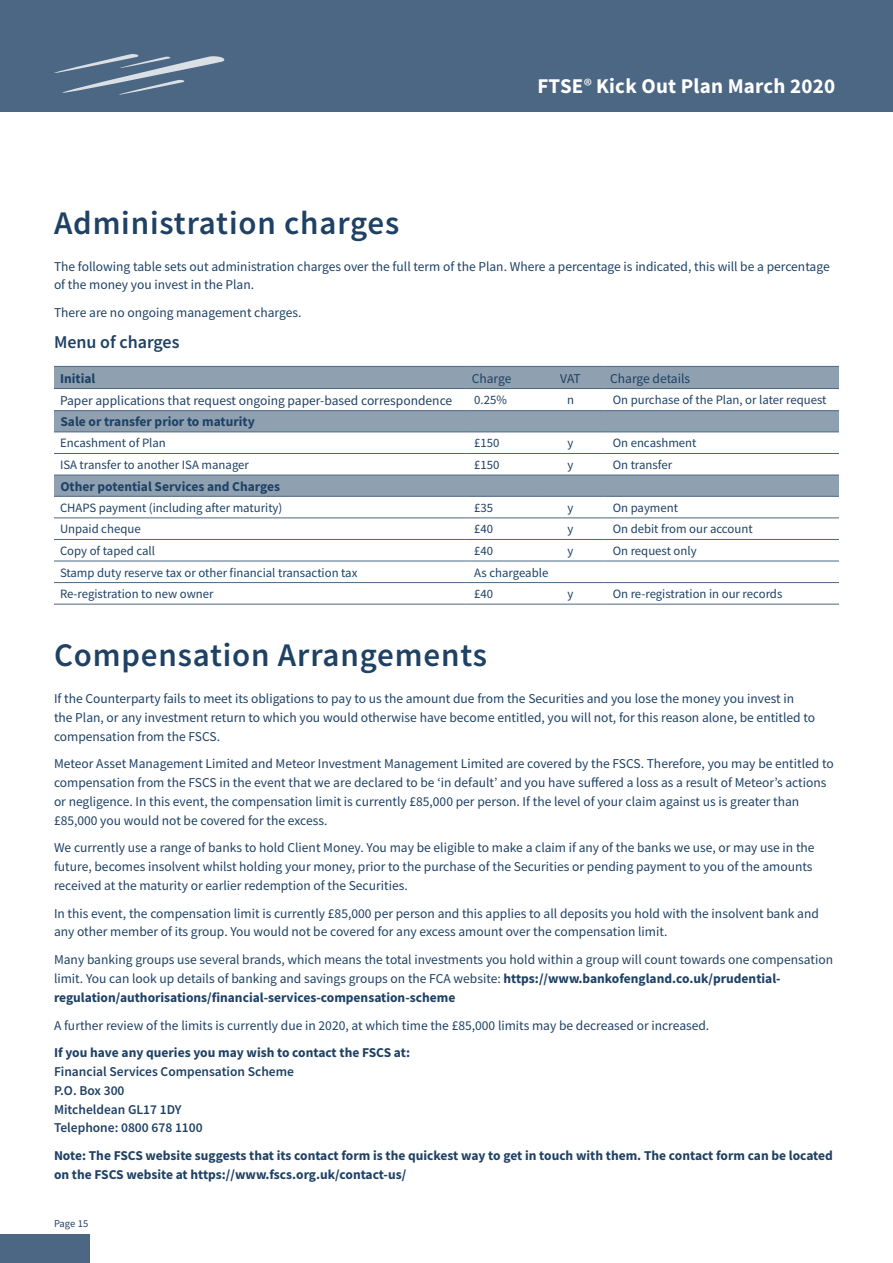
<style>
.page{position:relative;width:893px;height:1263px;background:#fff}
.page>*{position:absolute;margin:0;border:0;box-sizing:border-box;transform-origin:0 0}
.Heading{font:600 33px "Source Sans Pro";letter-spacing:.025em;color:#1e4164}
.t1{font:700 21px "Source Sans Pro";letter-spacing:.01em;color:#fff}
.Sub-heading{font:600 18px "Source Sans Pro";color:#1e4164}
.Body_Text{font:13.5px/18.8px "Source Sans Pro";color:#1e4164}
.Body_Text-2{font:700 13.5px/18.8px "Source Sans Pro";color:#1e4164}
.Body_Text-3{font:600 13.5px/18.8px "Source Sans Pro";color:#1e4164}
.Body_Text-4{font:12.75px "Source Sans Pro";color:#1e4164}
.t2{font:10.5px "Source Sans Pro";letter-spacing:.005em;color:#1e4164}
.s1{font-family:"Myriad Pro";font-weight:400}
.s2{font-weight:700}
</style>
<div class="page">
<div style="left:0;top:0;width:893px;height:112px;background:#4b6783"></div>
<svg style="left:54px;top:54px;width:171px;height:41px"></svg>
<div style="left:0;top:1234px;width:89px;height:29px;background:#4b6783"></div>
<svg style="left:54px;top:367px;width:785px;height:129px"></svg>
<hr style="left:54px;top:366px;width:412px;height:1px;background:#4b6783">
<hr style="left:466px;top:366px;width:71px;height:1px;background:#4b6783">
<hr style="left:537px;top:366px;width:67px;height:1px;background:#4b6783">
<hr style="left:604px;top:366px;width:235px;height:1px;background:#4b6783">
<hr style="left:54px;top:388px;width:412px;height:1px;background:#4b6783">
<hr style="left:466px;top:388px;width:71px;height:1px;background:#4b6783">
<hr style="left:537px;top:388px;width:67px;height:1px;background:#4b6783">
<hr style="left:604px;top:388px;width:235px;height:1px;background:#4b6783">
<hr style="left:54px;top:410px;width:412px;height:1px;background:#4b6783">
<hr style="left:466px;top:410px;width:71px;height:1px;background:#4b6783">
<hr style="left:537px;top:410px;width:67px;height:1px;background:#4b6783">
<hr style="left:604px;top:410px;width:235px;height:1px;background:#4b6783">
<hr style="left:54px;top:432px;width:412px;height:1px;background:#4b6783">
<hr style="left:466px;top:432px;width:71px;height:1px;background:#4b6783">
<hr style="left:537px;top:432px;width:67px;height:1px;background:#4b6783">
<hr style="left:604px;top:432px;width:235px;height:1px;background:#4b6783">
<hr style="left:54px;top:453px;width:412px;height:1px;background:#4b6783">
<hr style="left:466px;top:453px;width:71px;height:1px;background:#4b6783">
<hr style="left:537px;top:453px;width:67px;height:1px;background:#4b6783">
<hr style="left:604px;top:453px;width:235px;height:1px;background:#4b6783">
<hr style="left:54px;top:475px;width:412px;height:1px;background:#4b6783">
<hr style="left:466px;top:475px;width:71px;height:1px;background:#4b6783">
<hr style="left:537px;top:475px;width:67px;height:1px;background:#4b6783">
<hr style="left:604px;top:475px;width:235px;height:1px;background:#4b6783">
<hr style="left:54px;top:496px;width:412px;height:1px;background:#4b6783">
<hr style="left:466px;top:496px;width:71px;height:1px;background:#4b6783">
<hr style="left:537px;top:496px;width:67px;height:1px;background:#4b6783">
<hr style="left:604px;top:496px;width:235px;height:1px;background:#4b6783">
<hr style="left:54px;top:518px;width:412px;height:1px;background:#4b6783">
<hr style="left:466px;top:518px;width:71px;height:1px;background:#4b6783">
<hr style="left:537px;top:518px;width:67px;height:1px;background:#4b6783">
<hr style="left:604px;top:518px;width:235px;height:1px;background:#4b6783">
<hr style="left:54px;top:539px;width:412px;height:1px;background:#4b6783">
<hr style="left:466px;top:539px;width:71px;height:1px;background:#4b6783">
<hr style="left:537px;top:539px;width:67px;height:1px;background:#4b6783">
<hr style="left:604px;top:539px;width:235px;height:1px;background:#4b6783">
<hr style="left:54px;top:561px;width:412px;height:1px;background:#4b6783">
<hr style="left:466px;top:561px;width:71px;height:1px;background:#4b6783">
<hr style="left:537px;top:561px;width:67px;height:1px;background:#4b6783">
<hr style="left:604px;top:561px;width:235px;height:1px;background:#4b6783">
<hr style="left:54px;top:582px;width:412px;height:1px;background:#4b6783">
<hr style="left:54px;top:604px;width:412px;height:1px;background:#4b6783">
<hr style="left:466px;top:582px;width:71px;height:1px;background:#4b6783">
<hr style="left:466px;top:604px;width:71px;height:1px;background:#4b6783">
<hr style="left:537px;top:582px;width:67px;height:1px;background:#4b6783">
<hr style="left:537px;top:604px;width:67px;height:1px;background:#4b6783">
<hr style="left:604px;top:582px;width:235px;height:1px;background:#4b6783">
<hr style="left:604px;top:604px;width:235px;height:1px;background:#4b6783">
<p class="Heading" style="left:54px;top:201px;width:347px">Administration charges</p>
<h2 class="t1" style="left:537px;top:72px;width:299px">FTSE<span class="s1">®</span> Kick Out Plan March 2020</h2>
<p class="Body_Text" style="left:54px;top:257px;width:777px">The following table sets out administration charges over the full term of the Plan. Where a percentage is indicated, this will be a percentage of the money you invest in the Plan.</p>
<p class="Body_Text" style="left:54px;top:303px;width:249px">There are no ongoing management charges.</p>
<p class="Sub-heading" style="left:54px;top:330px;width:127px">Menu of charges</p>
<p class="Body_Text-2" style="left:60px;top:368px;width:37px">Initial</p>
<p class="Body_Text" style="left:472px;top:369px;width:41px">Charge</p>
<p class="Body_Text" style="left:560px;top:369px;width:22px">VAT</p>
<p class="Body_Text" style="left:610px;top:369px;width:81px">Charge details</p>
<p class="Body_Text" style="left:60px;top:391px;width:394px">Paper applications that request ongoing paper-based correspondence</p>
<p class="Body_Text-4" style="left:474px;top:392px;width:34px">0.25%</p>
<p class="Body_Text-4" style="left:567px;top:392px;width:8px">n</p>
<p class="Body_Text-4" style="left:613px;top:392px;width:215px">On purchase of the Plan, or later request</p>
<p class="Body_Text-2" style="left:60px;top:412px;width:196px">Sale or transfer prior to maturity</p>
<p class="Body_Text-4" style="left:60px;top:435px;width:107px">Encashment of Plan</p>
<p class="Body_Text-4" style="left:474px;top:435px;width:27px">£150</p>
<p class="Body_Text-4" style="left:568px;top:435px;width:7px">y</p>
<p class="Body_Text-4" style="left:613px;top:435px;width:85px">On encashment</p>
<p class="Body_Text-4" style="left:60px;top:457px;width:190px">ISA transfer to another ISA manager</p>
<p class="Body_Text-4" style="left:474px;top:457px;width:27px">£150</p>
<p class="Body_Text-4" style="left:568px;top:457px;width:7px">y</p>
<p class="Body_Text-4" style="left:613px;top:457px;width:61px">On transfer</p>
<p class="Body_Text-2" style="left:60px;top:477px;width:221px">Other potential Services and Charges</p>
<p class="Body_Text-4" style="left:60px;top:499px;width:224px">CHAPS payment (including after maturity)</p>
<p class="Body_Text-4" style="left:474px;top:499px;width:21px">£35</p>
<p class="Body_Text-4" style="left:568px;top:499px;width:7px">y</p>
<p class="Body_Text-4" style="left:613px;top:499px;width:67px">On payment</p>
<p class="Body_Text-4" style="left:60px;top:521px;width:82px">Unpaid cheque</p>
<p class="Body_Text-4" style="left:474px;top:521px;width:21px">£40</p>
<p class="Body_Text-4" style="left:568px;top:521px;width:7px">y</p>
<p class="Body_Text-4" style="left:613px;top:521px;width:141px">On debit from our account</p>
<p class="Body_Text-4" style="left:60px;top:543px;width:97px">Copy of taped call</p>
<p class="Body_Text-4" style="left:474px;top:543px;width:21px">£40</p>
<p class="Body_Text-4" style="left:568px;top:543px;width:7px">y</p>
<p class="Body_Text-4" style="left:613px;top:543px;width:85px">On request only</p>
<p class="Body_Text-4" style="left:60px;top:564px;width:299px">Stamp duty reserve tax or other financial transaction tax</p>
<p class="Body_Text-4" style="left:474px;top:564px;width:76px">As chargeable</p>
<p class="Body_Text-4" style="left:60px;top:586px;width:155px">Re-registration to new owner</p>
<p class="Body_Text-4" style="left:474px;top:586px;width:21px">£40</p>
<p class="Body_Text-4" style="left:568px;top:586px;width:7px">y</p>
<p class="Body_Text-4" style="left:613px;top:586px;width:171px">On re-registration in our records</p>
<p class="Heading" style="left:54px;top:633px;width:434px">Compensation Arrangements</p>
<p class="Body_Text" style="left:54px;top:689px;width:763px">If the Counterparty fails to meet its obligations to pay to us the amount due from the Securities and you lose the money you invest in the Plan, or any investment return to which you would otherwise have become entitled, you will not, for this reason alone, be entitled to compensation from the FSCS.</p>
<p class="Body_Text" style="left:54px;top:754px;width:781px">Meteor Asset Management Limited and Meteor Investment Management Limited are covered by the FSCS. Therefore, you may be entitled to compensation from the FSCS in the event that we are declared to be ‘in default’ and you have suffered a loss as a result of Meteor’s actions or negligence. In this event, the compensation limit is currently £85,000 per person. If the level of your claim against us is greater than £85,000 you would not be covered for the excess.</p>
<p class="Body_Text" style="left:54px;top:838px;width:762px">We currently use a range of banks to hold Client Money. You may be eligible to make a claim if any of the banks we use, or may use in the future, becomes insolvent whilst holding your money, prior to the purchase of the Securities or pending payment to you of the amounts received at the maturity or earlier redemption of the Securities.</p>
<p class="Body_Text" style="left:54px;top:904px;width:766px">In this event, the compensation limit is currently £85,000 per person and this applies to all deposits you hold with the insolvent bank and any other member of its group. You would not be covered for any excess amount over the compensation limit.</p>
<p class="Body_Text" style="left:54px;top:950px;width:780px">Many banking groups use several brands, which means the total investments you hold within a group will count towards one compensation limit. You can look up details of banking and savings groups on the FCA website: <span class="s2">https://www.bankofengland.co.uk/prudential&shy;regulation/authorisations/financial-services-compensation-scheme</span></p>
<p class="Body_Text" style="left:54px;top:1015px;width:657px">A further review of the limits is currently due in 2020, at which time the £85,000 limits may be decreased or increased.</p>
<p class="Body_Text-3" style="left:54px;top:1043px;width:358px"><span class="s2">If you have any queries you may wish to contact the FSCS at:<br></span>Financial Services Compensation Scheme<br>P.O. Box 300<br>Mitcheldean GL17 1DY<br>Telephone: 0800 678 1100</p>
<p class="Body_Text-2" style="left:54px;top:1146px;width:780px">Note: The FSCS website suggests that its contact form is the quickest way to get in touch with them. The contact form can be located on the FSCS website at https://www.fscs.org.uk/contact-us/</p>
<p class="t2" style="left:54px;top:1217px;width:36px">Page 15</p>
</div>
